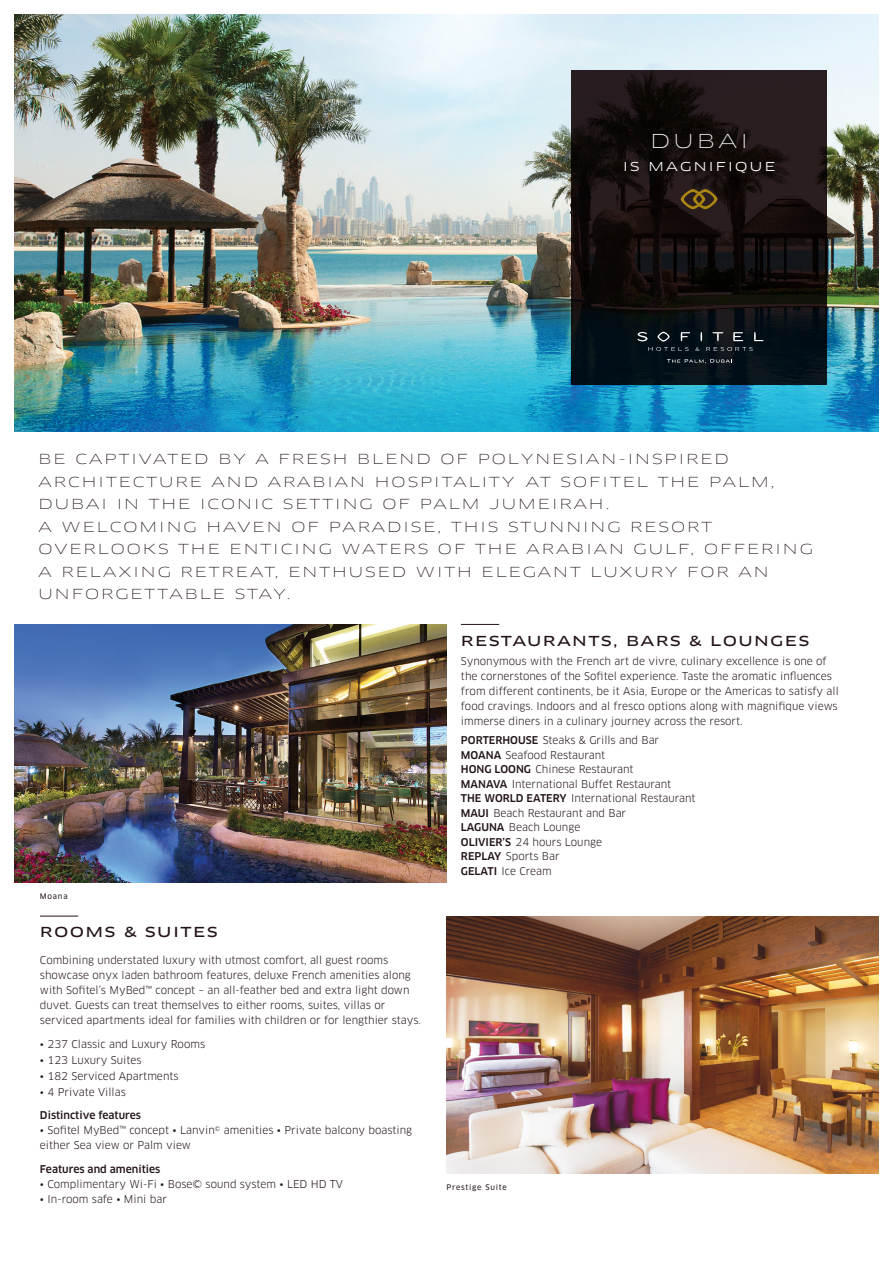
<style>
.page{position:relative;width:893px;height:1263px;background:#fff}
.page>*{position:absolute;margin:0;border:0;box-sizing:border-box;transform-origin:0 0}
.t1{font:100 18.75px "Clan OT Extd";letter-spacing:.14em;color:#fff}
.t2{font:100 13.5px/22.5px "Clan OT Extd";letter-spacing:.1em;color:#231417}
.t3{font:13.5px "Clan OT Extd News";letter-spacing:.1em;color:#231417}
.t4{font:12px "Clan OT Extd";letter-spacing:.14em;color:#fff}
.t5{font:10.5px/15px "Clan OT";color:#231417}
.t6{font:500 10.5px "Clan OT";color:#231417}
.t7{font:7.5px "Clan OT News";letter-spacing:.1em;color:#231417}
.s1{font-weight:500}
</style>
<div class="page">
<img style="left:15px;top:625px;width:431px;height:257px">
<img style="left:446px;top:916px;width:432px;height:257px">
<hr style="left:40px;top:916px;width:38px;height:1px;background:#231417">
<hr style="left:461px;top:624px;width:38px;height:1px;background:#231417">
<img style="left:15px;top:15px;width:863px;height:417px">
<svg style="left:571px;top:70px;width:256px;height:315px;background:#141112"></svg>
<svg style="left:637px;top:332px;width:126px;height:19px;background:#202a31"></svg>
<svg style="left:667px;top:359px;width:65px;height:4px"></svg>
<svg style="left:681px;top:189px;width:36px;height:20px"></svg>
<h1 class="t1" style="left:650px;top:130px;width:100px">DUBAI</h1>
<p class="t4" style="left:623px;top:159px;width:154px">IS MAGNIFIQUE</p>
<p class="t2" style="left:38px;top:448px;width:776px">BE CAPTIVATED BY A FRESH BLEND OF POLYNESIAN-INSPIRED ARCHITECTURE AND ARABIAN HOSPITALITY AT SOFITEL THE PALM, DUBAI IN THE ICONIC SETTING OF PALM JUMEIRAH.<br>A WELCOMING HAVEN OF PARADISE, THIS STUNNING RESORT OVERLOOKS THE ENTICING WATERS OF THE ARABIAN GULF, OFFERING A RELAXING RETREAT, ENTHUSED WITH ELEGANT LUXURY FOR AN UNFORGETTABLE STAY.</p>
<p class="t7" style="left:40px;top:891px;width:29px">Moana</p>
<p class="t3" style="left:40px;top:923px;width:179px">ROOMS &amp; SUITES</p>
<p class="t5" style="left:40px;top:953px;width:383px">Combining understated luxury with utmost comfort, all guest rooms showcase onyx laden bathroom features, deluxe French amenities along with Sofitel’s MyBed™ concept – an all-feather bed and extra light down duvet. Guests can treat themselves to either rooms, suites, villas or serviced apartments ideal for families with children or for lengthier stays.</p>
<p class="t5" style="left:40px;top:1036px;width:167px">• 237 Classic and Luxury Rooms</p>
<p class="t5" style="left:40px;top:1052px;width:103px">• 123 Luxury Suites</p>
<p class="t5" style="left:40px;top:1068px;width:140px">• 182 Serviced Apartments</p>
<p class="t5" style="left:40px;top:1084px;width:87px">• 4 Private Villas</p>
<p class="t6" style="left:40px;top:1109px;width:103px">Distinctive features</p>
<p class="t5" style="left:40px;top:1123px;width:374px">• Sofitel MyBed™ concept • Lanvin<sup>©</sup> amenities • Private balcony boasting either Sea view or Palm view</p>
<p class="t6" style="left:40px;top:1163px;width:122px">Features and amenities</p>
<p class="t5" style="left:40px;top:1176px;width:305px">• Complimentary Wi-Fi • Bose© sound system • LED HD TV</p>
<p class="t5" style="left:40px;top:1191px;width:128px">• In-room safe • Mini bar</p>
<p class="t3" style="left:461px;top:633px;width:350px">RESTAURANTS, BARS &amp; LOUNGES</p>
<p class="t5" style="left:461px;top:654px;width:379px">Synonymous with the French art de vivre, culinary excellence is one of the cornerstones of the Sofitel experience. Taste the aromatic influences from different continents, be it Asia, Europe or the Americas to satisfy all food cravings. Indoors and al fresco options along with magnifique views immerse diners in a culinary journey across the resort.</p>
<p class="t5" style="left:461px;top:733px;width:236px;line-height:14.5px"><span class="s1">PORTERHOUSE</span> Steaks &amp; Grills and Bar<br><span class="s1">MOANA</span> Seafood Restaurant<br><span class="s1">HONG LOONG</span> Chinese Restaurant<br><span class="s1">MANAVA</span> International Buffet Restaurant<br><span class="s1">THE WORLD EATERY</span> International Restaurant<br><span class="s1">MAUI</span> Beach Restaurant and Bar<br><span class="s1">LAGUNA</span> Beach Lounge<br><span class="s1">OLIVIER’S</span> 24 hours Lounge<br><span class="s1">REPLAY</span> Sports Bar<br><span class="s1">GELATI</span> Ice Cream</p>
<p class="t7" style="left:446px;top:1183px;width:62px">Prestige Suite</p>
</div>
